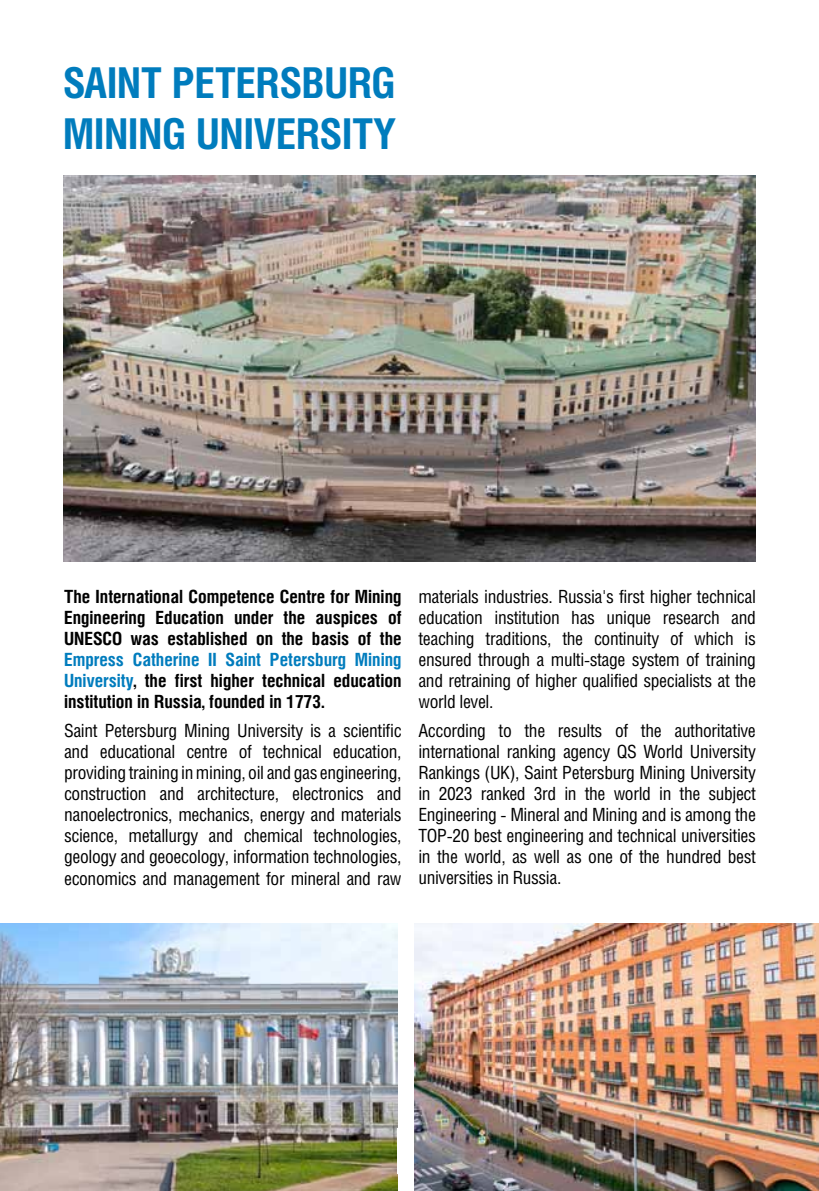
<style>
.page{position:relative;width:819px;height:1191px;background:#fff}
.page>*{position:absolute;margin:0;border:0;box-sizing:border-box;transform-origin:0 0}
.t1{font:700 42.52px/50.9px "Helen Cond";color:#007cbd}
.t2{font:18.2px/21px "Helios Cond";letter-spacing:-.02em;color:#000;text-align:justify}
.t3{font:700 18.2px/21px "Helios Cond";color:#000;text-align:justify}
.s1{color:#007cbd}
</style>
<div class="page">
<img style="left:63px;top:176px;width:693px;height:386px">
<img style="left:0;top:923px;width:397px;height:268px">
<img style="left:414px;top:923px;width:405px;height:268px">
<h1 class="t1" style="left:63px;top:57px;width:335px">SAINT PETERSBURG<br>MINING UNIVERSITY</h1>
<p class="t3" style="left:64px;top:586px;width:339px">The International Competence Centre for Mining Engineering Education under the auspices of UNESCO was established on the basis of the</p>
<p class="t3" style="left:64px;top:649px;width:339px"><span class="s1">Empress Catherine II Saint Petersburg Mining University</span>, the first higher technical education institution in Russia, founded in 1773.</p>
<p class="t2" style="left:64px;top:720px;width:339px">Saint Petersburg Mining University is a scientific and educational centre of technical education, providing training in mining, oil and gas engineering, construction and architecture, electronics and nanoelectronics, mechanics, energy and materials science, metallurgy and chemical technologies, geology and geoecology, information technologies, economics and management for mineral and raw</p>
<p class="t2" style="left:418px;top:586px;width:339px">materials industries. Russia's first higher technical education institution has unique research and teaching traditions, the continuity of which is ensured through a multi-stage system of training and retraining of higher qualified specialists at the world level.</p>
<p class="t2" style="left:418px;top:720px;width:339px">According to the results of the authoritative international ranking agency QS World University Rankings (UK), Saint Petersburg Mining University in 2023 ranked 3rd in the world in the subject Engineering - Mineral and Mining and is among the TOP-20 best engineering and technical universities in the world, as well as one of the hundred best universities in Russia.</p>
</div>
